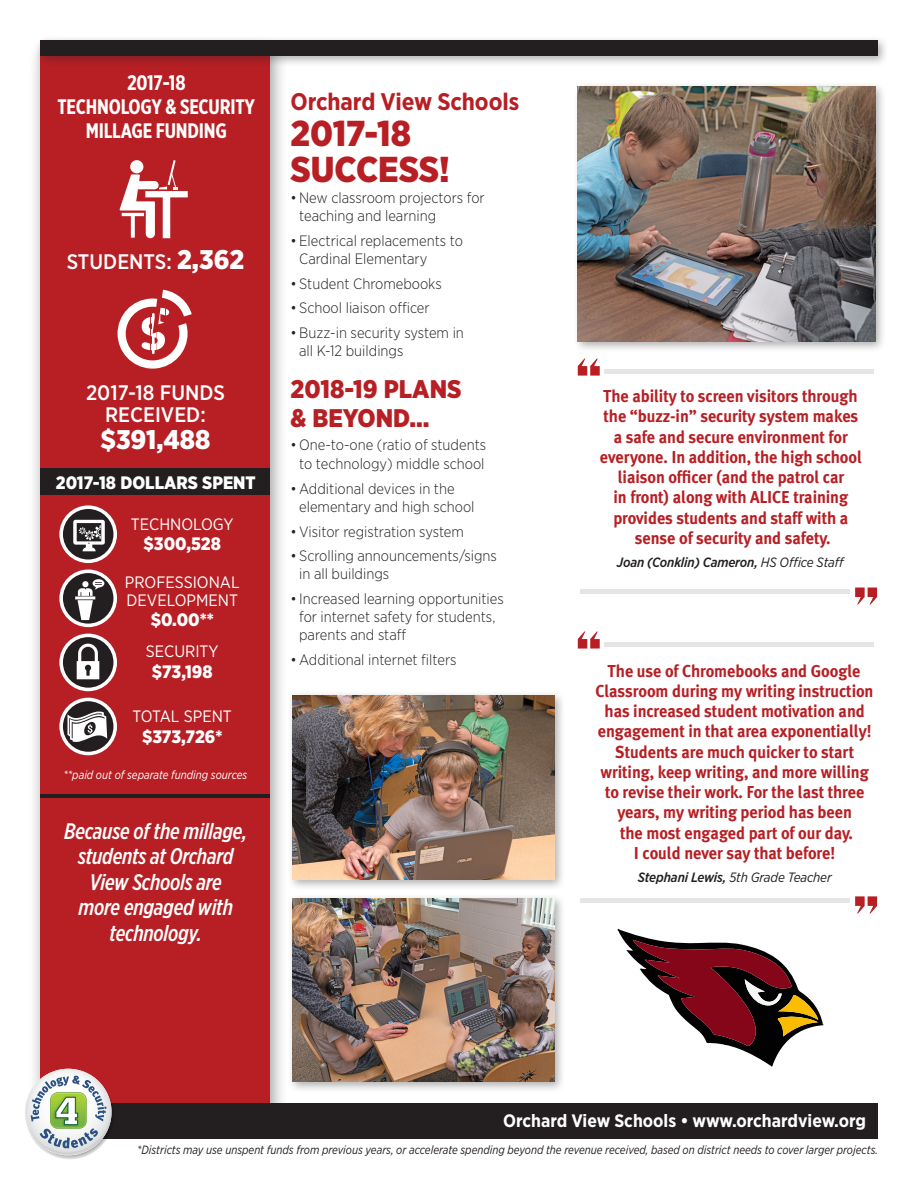
<style>
.page{position:relative;width:918px;height:1188px;background:#fff}
.page>*{position:absolute;margin:0;border:0;box-sizing:border-box;transform-origin:0 0}
.h3_Summary{font:900 36px/36px "Gotham Narrow";color:#b71f24}
.p_Students_funds{font:900 27px "Gotham Narrow";color:#fff}
.h3_Summary-2{font:900 25.5px/28.5px "Gotham Narrow";color:#b71f24}
.h3_Summary-3{font:700 24px "Gotham Narrow";letter-spacing:-.005em;color:#b71f24}
.h4_School_Tag{font:italic 500 22.5px/25.5px "Gotham X Narrow";letter-spacing:-.01em;color:#fff;text-align:center}
.h1_general_title{font:700 21px/24px "Gotham X Narrow";letter-spacing:-.01em;color:#fff;text-align:center}
.p_Students_funds-2{font:500 21px/22.5px "Gotham Narrow";color:#fff;text-align:center}
.h5_Bottom_Tag_and_We{font:700 18px "Gotham Narrow";color:#fff}
.p_Dollars_Spent_Text{font:900 18px "Gotham Narrow";color:#fff}
.h2_Dollars_Spent{font:900 18px "Gotham Narrow";color:#fff}
.p_Quote{font:700 17.25px/20.2px "Meta Plus";letter-spacing:-.005em;color:#b71f24;text-align:center;scale:.95 1}
.p_Dollars_Spent_Text-2{font:16.5px/18px "Gotham Narrow";color:#fff}
.t1{font:300 15px/18px "Gotham Narrow";color:#231f20}
.p_Quote_Name{font:italic 500 13.5px "Gotham Narrow";letter-spacing:-.01em;color:#231f20}
.p_Quote_Name-2{font:italic 13.5px "Gotham Narrow";letter-spacing:-.01em;color:#231f20}
.p_Carry_over_Funds{font:italic 12px "Gotham Narrow";color:#231f20;scale:.94 1}
.p_Carry_over_Funds-2{font:italic 12px "Gotham Narrow";color:#fff;scale:.94 1}
.s1{font-weight:900;font-size:27px}
.s2{font-weight:400}
.s3{font-weight:500}
</style>
<div class="page">
<div style="left:287px;top:691px;width:279px;height:200px;background:#231f20;opacity:.35"></div>
<img style="left:292px;top:696px;width:262px;height:183px">
<div style="left:287px;top:894px;width:279px;height:199px;background:#231f20;opacity:.35"></div>
<img style="left:292px;top:899px;width:262px;height:183px">
<div style="left:573px;top:81px;width:314px;height:272px;background:#231f20;opacity:.35"></div>
<img style="left:578px;top:86px;width:297px;height:255px">
<svg style="left:617px;top:929px;width:206px;height:138px"></svg>
<div style="left:28px;top:37px;width:260px;height:1097px;background:#231f20;opacity:.45"></div>
<div style="left:40px;top:52px;width:229px;height:1067px;background:#b71f24"></div>
<svg style="left:61px;top:635px;width:54px;height:54px"></svg>
<div style="left:59px;top:634px;width:58px;height:57px;border:4px solid #fff;border-radius:50%"></div>
<svg style="left:77px;top:644px;width:22px;height:35px"></svg>
<svg style="left:120px;top:160px;width:68px;height:78px"></svg>
<svg style="left:61px;top:571px;width:54px;height:54px"></svg>
<div style="left:59px;top:570px;width:58px;height:57px;border:4px solid #fff;border-radius:50%"></div>
<svg style="left:75px;top:579px;width:29px;height:41px"></svg>
<svg style="left:61px;top:507px;width:54px;height:54px"></svg>
<div style="left:59px;top:505px;width:58px;height:58px;border:4px solid #fff;border-radius:50%"></div>
<svg style="left:73px;top:520px;width:32px;height:31px"></svg>
<svg style="left:118px;top:290px;width:74px;height:79px"></svg>
<svg style="left:61px;top:699px;width:54px;height:55px"></svg>
<div style="left:59px;top:698px;width:58px;height:57px;border:4px solid #fff;border-radius:50%"></div>
<svg style="left:68px;top:710px;width:39px;height:35px"></svg>
<div style="left:78px;top:1103px;width:800px;height:35px;background:#231f20"></div>
<svg style="left:25px;top:1067px;width:89px;height:92px"></svg>
<div style="left:35px;top:35px;width:854px;height:33px;background:#231f20;opacity:.35"></div>
<div style="left:40px;top:40px;width:838px;height:16px;background:#231f20"></div>
<div style="left:40px;top:469px;width:229px;height:26px;background:#231f20"></div>
<hr style="left:40px;top:795px;width:229px;height:3px;background:#231f20">
<svg style="left:578px;top:359px;width:22px;height:17px"></svg>
<hr style="left:604px;top:370px;width:270px;height:4px;background:#e5e5e5">
<svg style="left:578px;top:632px;width:22px;height:17px"></svg>
<hr style="left:604px;top:643px;width:270px;height:4px;background:#e5e5e5">
<svg style="left:855px;top:588px;width:22px;height:17px"></svg>
<hr style="left:580px;top:589px;width:270px;height:4px;background:#e5e5e5">
<svg style="left:855px;top:896px;width:22px;height:17px"></svg>
<hr style="left:580px;top:898px;width:270px;height:4px;background:#e5e5e5">
<h1 class="h1_general_title" style="left:58px;top:71px;width:199px">2017-18<br>TECHNOLOGY &amp; SECURITY<br>MILLAGE FUNDING</h1>
<p class="p_Students_funds-2" style="left:67px;top:250px;width:179px">STUDENTS: <span class="s1">2,362</span></p>
<p class="p_Students_funds-2" style="left:86px;top:381px;width:140px">2017-18 FUNDS<br>RECEIVED:</p>
<p class="p_Students_funds" style="left:101px;top:422px;width:111px">$391,488</p>
<h2 class="h2_Dollars_Spent" style="left:56px;top:471px;width:201px">2017-18 DOLLARS SPENT</h2>
<p class="p_Dollars_Spent_Text-2" style="left:131px;top:515px;width:104px">TECHNOLOGY</p>
<p class="p_Dollars_Spent_Text" style="left:144px;top:532px;width:79px">$300,528</p>
<p class="p_Dollars_Spent_Text-2" style="left:125px;top:573px;width:116px">PROFESSIONAL<br>DEVELOPMENT</p>
<p class="p_Dollars_Spent_Text" style="left:151px;top:608px;width:65px">$0.00**</p>
<p class="p_Dollars_Spent_Text-2" style="left:146px;top:642px;width:74px">SECURITY</p>
<p class="p_Dollars_Spent_Text" style="left:152px;top:660px;width:62px">$73,198</p>
<p class="p_Dollars_Spent_Text-2" style="left:133px;top:707px;width:101px">TOTAL SPENT</p>
<p class="p_Dollars_Spent_Text" style="left:142px;top:724px;width:82px">$373,726*</p>
<p class="p_Carry_over_Funds-2" style="left:64px;top:767px;width:197px">**paid out of separate funding sources</p>
<h4 class="h4_School_Tag" style="left:64px;top:818px;width:185px">Because of the millage, students at Orchard<br>View Schools are<br>more engaged with technology.</h4>
<h3 class="h3_Summary-3" style="left:291px;top:86px;width:230px">Orchard View Schools</h3>
<h3 class="h3_Summary" style="left:291px;top:115px;width:161px">2017-18<br>SUCCESS!</h3>
<p class="t1" style="left:299px;top:189px;width:187px;text-indent:-9px">• New classroom projectors for teaching and learning</p>
<p class="t1" style="left:299px;top:231px;width:165px;text-indent:-9px">• Electrical replacements to<br>Cardinal Elementary</p>
<p class="t1" style="left:291px;top:274px;width:153px">• Student Chromebooks</p>
<p class="t1" style="left:291px;top:299px;width:141px">• School liaison officer</p>
<p class="t1" style="left:299px;top:324px;width:166px;text-indent:-9px">• Buzz-in security system in all K-12 buildings</p>
<h3 class="h3_Summary-2" style="left:291px;top:375px;width:173px">2018-19 PLANS &amp; BEYOND...</h3>
<p class="t1" style="left:291px;top:434px;width:197px;line-height:19.5px;text-align:center">• One-to-one (ratio of students to technology) middle school</p>
<p class="t1" style="left:299px;top:479px;width:177px;text-indent:-9px">• Additional devices in the elementary and high school</p>
<p class="t1" style="left:291px;top:522px;width:175px">• Visitor registration system</p>
<p class="t1" style="left:299px;top:547px;width:199px;text-indent:-9px">• Scrolling announcements/signs in all buildings</p>
<p class="t1" style="left:299px;top:590px;width:206px;text-indent:-9px">• Increased learning opportunities for internet safety for students, parents and staff</p>
<p class="t1" style="left:291px;top:650px;width:168px">• Additional internet filters</p>
<p class="p_Quote" style="left:600px;top:386px;width:277px">The ability to screen visitors through the “buzz-in” security system makes a safe and secure environment for everyone. In addition, the high school liaison officer (and the patrol car<br>in front) along with ALICE training provides students and staff with a sense of security and safety.</p>
<p class="p_Quote_Name" style="left:617px;top:554px;width:230px">Joan (Conklin) Cameron, <span class="s2">HS Office Staff</span></p>
<p class="p_Quote" style="left:596px;top:660px;width:294px">The use of Chromebooks and Google Classroom during my writing instruction has increased student motivation and engagement in that area exponentially!<br>Students are much quicker to start writing, keep writing, and more willing to revise their work. For the last three years, my writing period has been<br>the most engaged part of our day.<br>I could never say that before!</p>
<p class="p_Quote_Name-2" style="left:638px;top:869px;width:196px"><span class="s3">Stephani Lewis,</span> 5th Grade Teacher</p>
<h5 class="h5_Bottom_Tag_and_We" style="left:503px;top:1110px;width:365px">Orchard View Schools • www.orchardview.org</h5>
<p class="p_Carry_over_Funds" style="left:137px;top:1143px;width:790px">*Districts may use unspent funds from previous years, or accelerate spending beyond the revenue received, based on district needs to cover larger projects.</p>
</div>
